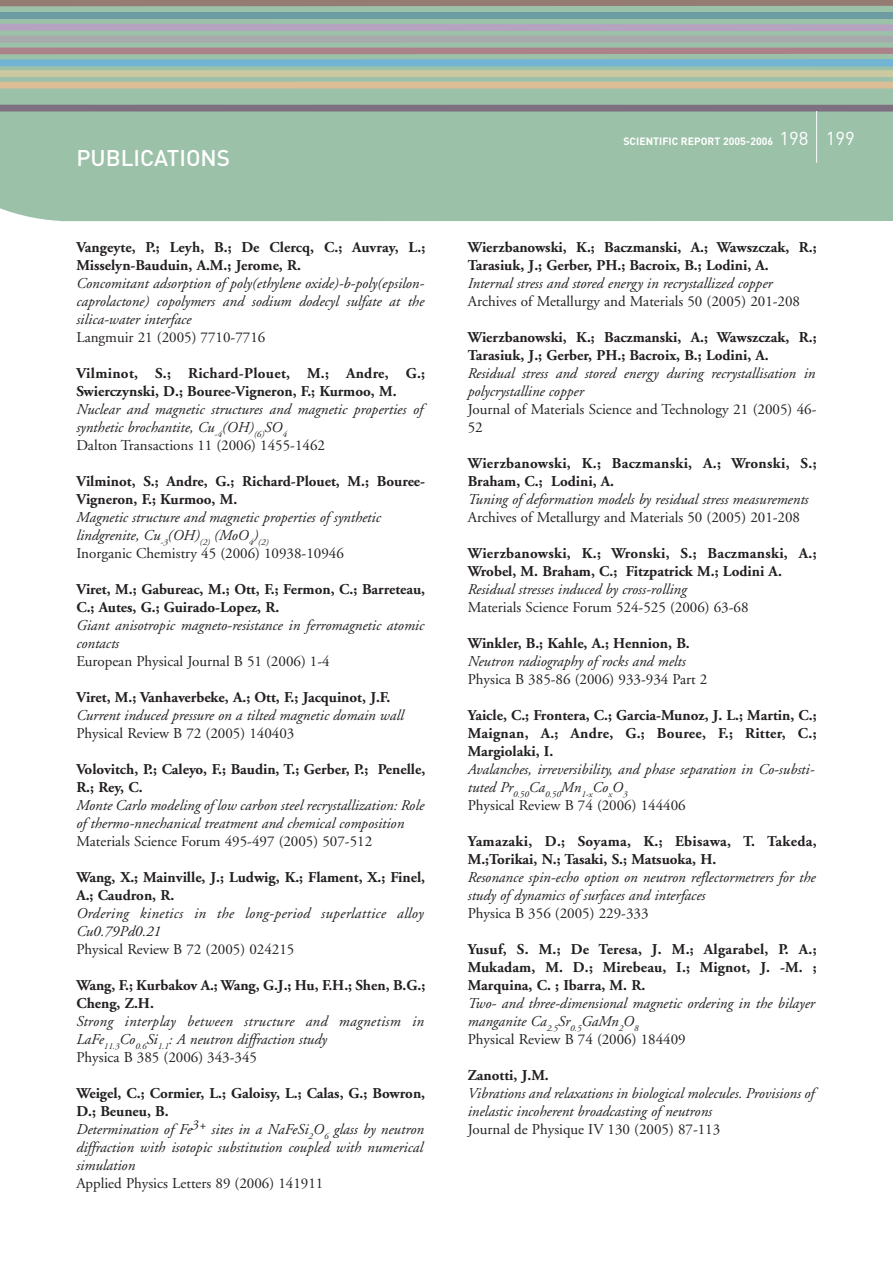
<style>
.page{position:relative;width:893px;height:1263px;background:#fff}
.page>*{position:absolute;margin:0;border:0;box-sizing:border-box;transform-origin:0 0}
.t1{font:500 22.5px "DIN";color:#fff}
.t2{font:italic 15px/18px "Adobe Garamond";color:#231f20}
.t3{font:700 15px/18px "Adobe Garamond";color:#231f20}
.t4{font:15px/18px "Adobe Garamond";color:#231f20}
.t5{font:italic 15px/18px "Adobe Garamond";letter-spacing:.02em;color:#231f20}
.t6{font:700 15px/18px "Adobe Garamond";letter-spacing:.02em;color:#231f20}
.t7{font:700 10.5px "DIN";color:#fff}
.s1{font-style:normal}
.s2{font-weight:700;font-style:normal}
.s3{font-weight:400;font-size:18.6px}
</style>
<div class="page">
<div style="left:0;top:6px;width:892px;height:215px;background:#9cc1a9"></div>
<div style="left:0;top:0;width:892px;height:6px;background:#947c72"></div>
<div style="left:0;top:12px;width:892px;height:7px;background:#6d9da3"></div>
<svg style="left:0;top:24px;width:892px;height:18px;background:#a9adb3"></svg>
<svg style="left:0;top:48px;width:892px;height:64px;background:#a1b1a3"></svg>
<hr style="left:816px;top:111px;width:1px;height:52px;background:#fff">
<h1 class="t1" style="left:76px;top:150px;width:155px">PUBLICATIONS</h1>
<p class="t3" style="left:76px;top:240px;width:350px">Vangeyte, P.; Leyh, B.; De Clercq, C.; Auvray, L.;<br>Misselyn-Bauduin, A.M.; Jerome, R.</p>
<p class="t2" style="left:76px;top:276px;width:349px;text-align:justify">Concomitant adsorption of poly(ethylene oxide)-b-poly(epsilon&shy;caprolactone) copolymers and sodium dodecyl sulfate at the silica-water interface</p>
<p class="t4" style="left:76px;top:330px;width:190px">Langmuir 21 (2005) 7710-7716</p>
<p class="t3" style="left:76px;top:366px;width:350px">Vilminot, S.; Richard-Plouet, M.; Andre, G.;<br>Swierczynski, D.; Bouree-Vigneron, F.; Kurmoo, M.</p>
<p class="t2" style="left:76px;top:402px;width:348px">Nuclear and magnetic structures and magnetic properties of synthetic brochantite, Cu<sub>-4</sub>(OH)<sub>(6)</sub>SO<sub>4<br></sub><span class="s1">Dalton Transactions 11 (2006) 1455-1462</span></p>
<p class="t3" style="left:76px;top:474px;width:350px">Vilminot, S.; Andre, G.; Richard-Plouet, M.; Bouree-<br>Vigneron, F.; Kurmoo, M.</p>
<p class="t2" style="left:76px;top:510px;width:306px">Magnetic structure and magnetic properties of synthetic lindgrenite, Cu<sub>-3</sub>(OH)<sub>(2)</sub> (MoO<sub>4</sub>)<sub>(2)<br></sub><span class="s1">Inorganic Chemistry 45 (2006) 10938-10946</span></p>
<p class="t3" style="left:76px;top:582px;width:350px">Viret, M.; Gabureac, M.; Ott, F.; Fermon, C.; Barreteau,<br>C.; Autes, G.; Guirado-Lopez, R.</p>
<p class="t2" style="left:76px;top:618px;width:349px">Giant anisotropic magneto-resistance in ferromagnetic atomic contacts</p>
<p class="t4" style="left:76px;top:654px;width:255px">European Physical Journal B 51 (2006) 1-4</p>
<p class="t3" style="left:76px;top:690px;width:315px">Viret, M.; Vanhaverbeke, A.; Ott, F.; Jacquinot, J.F.</p>
<p class="t2" style="left:76px;top:708px;width:329px">Current induced pressure on a tilted magnetic domain wall</p>
<p class="t4" style="left:76px;top:726px;width:219px">Physical Review B 72 (2005) 140403</p>
<p class="t3" style="left:76px;top:762px;width:350px">Volovitch, P.; Caleyo, F.; Baudin, T.; Gerber, P.; Penelle,<br>R.; Rey, C.</p>
<p class="t2" style="left:76px;top:798px;width:349px">Monte Carlo modeling of low carbon steel recrystallization: Role of thermo-nnechanical treatment and chemical composition</p>
<p class="t4" style="left:76px;top:834px;width:297px">Materials Science Forum 495-497 (2005) 507-512</p>
<p class="t3" style="left:76px;top:870px;width:350px">Wang, X.; Mainville, J.; Ludwig, K.; Flament, X.; Finel,<br>A.; Caudron, R.</p>
<p class="t5" style="left:76px;top:906px;width:349px">Ordering kinetics in the long-period superlattice alloy<br>Cu0.79Pd0.21</p>
<p class="t4" style="left:76px;top:942px;width:219px">Physical Review B 72 (2005) 024215</p>
<p class="t3" style="left:76px;top:978px;width:350px">Wang, F.; Kurbakov A.; Wang, G.J.; Hu, F.H.; Shen, B.G.;<br>Cheng, Z.H.</p>
<p class="t5" style="left:76px;top:1014px;width:349px">Strong interplay between structure and magnetism in<br>LaFe<sub>11.3</sub>Co<sub>0.6</sub>Si<sub>1.1</sub>: A neutron diffraction study<br><span class="s1">Physica B 385 (2006) 343-345</span></p>
<p class="t2" style="left:76px;top:1086px;width:350px"><span class="s2">Weigel, C.; Cormier, L.; Galoisy, L.; Calas, G.; Bowron, D.; Beuneu, B.<br></span>Determination of Fe<sup>3+</sup> sites in a NaFeSi<sub>2</sub>O<sub>6</sub> glass by neutron diffraction with isotopic substitution coupled with numerical simulation</p>
<p class="t4" style="left:76px;top:1176px;width:248px">Applied Physics Letters 89 (2006) 141911</p>
<p class="t7" style="left:623px;top:138px;width:233px">SCIENTIFIC REPORT 2005-2006 <span class="s3">198 199</span></p>
<p class="t3" style="left:468px;top:240px;width:350px">Wierzbanowski, K.; Baczmanski, A.; Wawszczak, R.;<br>Tarasiuk, J.; Gerber, PH.; Bacroix, B.; Lodini, A.</p>
<p class="t2" style="left:468px;top:276px;width:306px">Internal stress and stored energy in recrystallized copper</p>
<p class="t4" style="left:468px;top:294px;width:334px">Archives of Metallurgy and Materials 50 (2005) 201-208</p>
<p class="t3" style="left:468px;top:330px;width:350px">Wierzbanowski, K.; Baczmanski, A.; Wawszczak, R.;<br>Tarasiuk, J.; Gerber, PH.; Bacroix, B.; Lodini, A.</p>
<p class="t2" style="left:468px;top:366px;width:349px">Residual stress and stored energy during recrystallisation in polycrystalline copper</p>
<p class="t4" style="left:468px;top:402px;width:350px">Journal of Materials Science and Technology 21 (2005) 46-<br>52</p>
<p class="t6" style="left:468px;top:456px;width:350px">Wierzbanowski, K.; Baczmanski, A.; Wronski, S.;<br>Braham, C.; Lodini, A.</p>
<p class="t2" style="left:468px;top:492px;width:342px">Tuning of deformation models by residual stress measurements</p>
<p class="t4" style="left:468px;top:510px;width:334px">Archives of Metallurgy and Materials 50 (2005) 201-208</p>
<p class="t3" style="left:468px;top:546px;width:350px">Wierzbanowski, K.; Wronski, S.; Baczmanski, A.;<br>Wrobel, M. Braham, C.; Fitzpatrick M.; Lodini A.</p>
<p class="t2" style="left:468px;top:582px;width:220px">Residual stresses induced by cross-rolling</p>
<p class="t4" style="left:468px;top:600px;width:282px">Materials Science Forum 524-525 (2006) 63-68</p>
<p class="t3" style="left:468px;top:636px;width:223px">Winkler, B.; Kahle, A.; Hennion, B.</p>
<p class="t2" style="left:468px;top:654px;width:219px">Neutron radiography of rocks and melts</p>
<p class="t4" style="left:468px;top:672px;width:241px">Physica B 385-86 (2006) 933-934 Part 2</p>
<p class="t3" style="left:468px;top:708px;width:350px;text-align:justify">Yaicle, C.; Frontera, C.; Garcia-Munoz, J. L.; Martin, C.; Maignan, A.; Andre, G.; Bouree, F.; Ritter, C.; Margiolaki, I.</p>
<p class="t2" style="left:468px;top:762px;width:348px">Avalanches, irreversibility, and phase separation in Co-substi&shy;tuted Pr<sub>0.50</sub>Ca<sub>0.50</sub>Mn<sub>1-x</sub>Co<sub>x</sub>O<sub>3<br></sub><span class="s1">Physical Review B 74 (2006) 144406</span></p>
<p class="t3" style="left:468px;top:834px;width:350px">Yamazaki, D.; Soyama, K.; Ebisawa, T. Takeda,<br>M.;Torikai, N.; Tasaki, S.; Matsuoka, H.</p>
<p class="t2" style="left:468px;top:870px;width:349px">Resonance spin-echo option on neutron reflectormetrers for the study of dynamics of surfaces and interfaces</p>
<p class="t4" style="left:468px;top:906px;width:182px">Physica B 356 (2005) 229-333</p>
<p class="t3" style="left:468px;top:942px;width:350px;text-align:justify">Yusuf, S. M.; De Teresa, J. M.; Algarabel, P. A.; Mukadam, M. D.; Mirebeau, I.; Mignot, J. -M. ; Marquina, C. ; Ibarra, M. R.</p>
<p class="t2" style="left:468px;top:996px;width:349px">Two- and three-dimensional magnetic ordering in the bilayer manganite Ca<sub>2.5</sub>Sr<sub>0.5</sub>GaMn<sub>2</sub>O<sub>8<br></sub><span class="s1">Physical Review B 74 (2006) 184409</span></p>
<p class="t3" style="left:468px;top:1068px;width:83px">Zanotti, J.M.</p>
<p class="t2" style="left:468px;top:1086px;width:348px">Vibrations and relaxations in biological molecules. Provisions of inelastic incoherent broadcasting of neutrons</p>
<p class="t4" style="left:468px;top:1122px;width:254px">Journal de Physique IV 130 (2005) 87-113</p>
</div>
